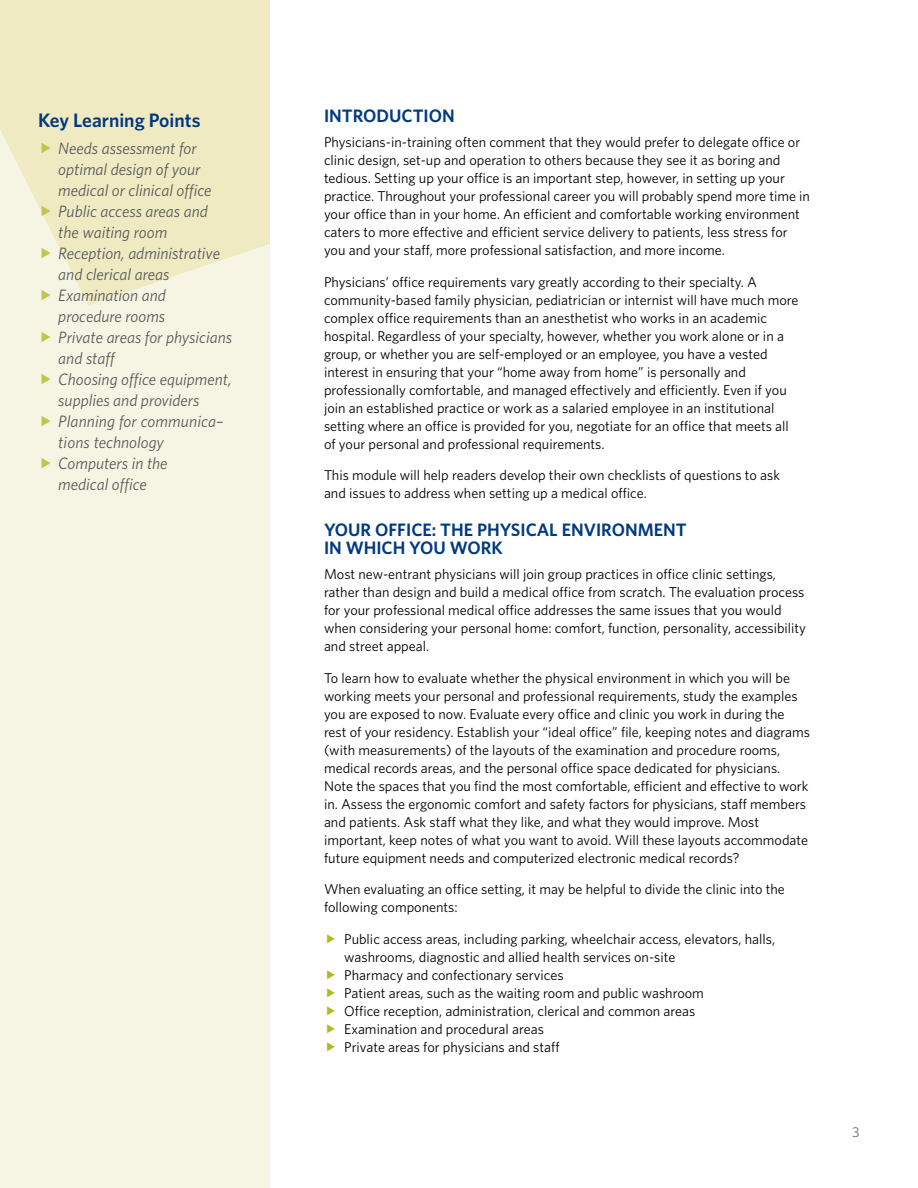
<style>
.page{position:relative;width:918px;height:1188px;background:#fff}
.page>*{position:absolute;margin:0;border:0;box-sizing:border-box;transform-origin:0 0}
.t1{font:600 19.5px "Whitney";color:#013a81}
.t2{font:600 18px/18px "Whitney";color:#013a81}
.t3{font:italic 16.5px/21px "Whitney";color:#58595b}
.t4{font:14.25px/18px "Whitney";color:#000}
.t5{font:14.25px "Whitney";color:#6d6e71}
</style>
<div class="page">
<div style="left:0;top:0;width:270px;height:1188px;background:#f6f4e2"></div>
<svg style="left:0;top:0;width:270px;height:305px;fill:#efeac1"></svg>
<svg style="left:42px;top:143px;width:9px;height:11px"></svg>
<svg style="left:42px;top:206px;width:9px;height:11px"></svg>
<svg style="left:42px;top:248px;width:9px;height:11px"></svg>
<svg style="left:42px;top:290px;width:9px;height:11px"></svg>
<h1 class="t1" style="left:38px;top:107px;width:164px">Key Learning Points</h1>
<p class="t3" style="left:58px;top:138px;width:175px">Needs assessment for optimal design of your medical or clinical office<br>Public access areas and the waiting room<br>Reception, administrative and clerical areas<br>Examination and procedure rooms<br>Private areas for physicians and staff<br>Choosing office equipment, supplies and providers<br>Planning for communica– tions technology<br>Computers in the<br>medical office</p>
<p class="t2" style="left:324px;top:107px;width:132px">INTRODUCTION</p>
<p class="t4" style="left:324px;top:133px;width:487px">Physicians-in-training often comment that they would prefer to delegate office or clinic design, set-up and operation to others because they see it as boring and tedious. Setting up your office is an important step, however, in setting up your practice. Throughout your professional career you will probably spend more time in your office than in your home. An efficient and comfortable working environment caters to more effective and efficient service delivery to patients, less stress for you and your staff, more professional satisfaction, and more income.</p>
<p class="t4" style="left:324px;top:272px;width:476px">Physicians’ office requirements vary greatly according to their specialty. A community-based family physician, pediatrician or internist will have much more complex office requirements than an anesthetist who works in an academic hospital. Regardless of your specialty, however, whether you work alone or in a group, or whether you are self-employed or an employee, you have a vested interest in ensuring that your “home away from home” is personally and professionally comfortable, and managed effectively and efficiently. Even if you join an established practice or work as a salaried employee in an institutional setting where an office is provided for you, negotiate for an office that meets all of your personal and professional requirements.</p>
<p class="t4" style="left:324px;top:466px;width:458px">This module will help readers develop their own checklists of questions to ask and issues to address when setting up a medical office.</p>
<p class="t2" style="left:324px;top:521px;width:364px">YOUR OFFICE: THE PHYSICAL ENVIRONMENT<br>IN WHICH YOU WORK</p>
<p class="t4" style="left:324px;top:565px;width:484px">Most new-entrant physicians will join group practices in office clinic settings, rather than design and build a medical office from scratch. The evaluation process for your professional medical office addresses the same issues that you would when considering your personal home: comfort, function, personality, accessibility and street appeal.</p>
<p class="t4" style="left:324px;top:668px;width:488px">To learn how to evaluate whether the physical environment in which you will be working meets your personal and professional requirements, study the examples you are exposed to now. Evaluate every office and clinic you work in during the rest of your residency. Establish your “ideal office” file, keeping notes and diagrams (with measurements) of the layouts of the examination and procedure rooms, medical records areas, and the personal office space dedicated for physicians.<br>Note the spaces that you find the most comfortable, efficient and effective to work in. Assess the ergonomic comfort and safety factors for physicians, staff members and patients. Ask staff what they like, and what they would improve. Most important, keep notes of what you want to avoid. Will these layouts accommodate future equipment needs and computerized electronic medical records?</p>
<p class="t4" style="left:324px;top:880px;width:462px">When evaluating an office setting, it may be helpful to divide the clinic into the following components:</p>
<p class="t4" style="left:344px;top:929px;width:432px">Public access areas, including parking, wheelchair access, elevators, halls, washrooms, diagnostic and allied health services on-site<br>Pharmacy and confectionary services<br>Patient areas, such as the waiting room and public washroom<br>Office reception, administration, clerical and common areas<br>Examination and procedural areas<br>Private areas for physicians and staff</p>
<p class="t5" style="left:852px;top:1122px;width:9px">3</p>
</div>
